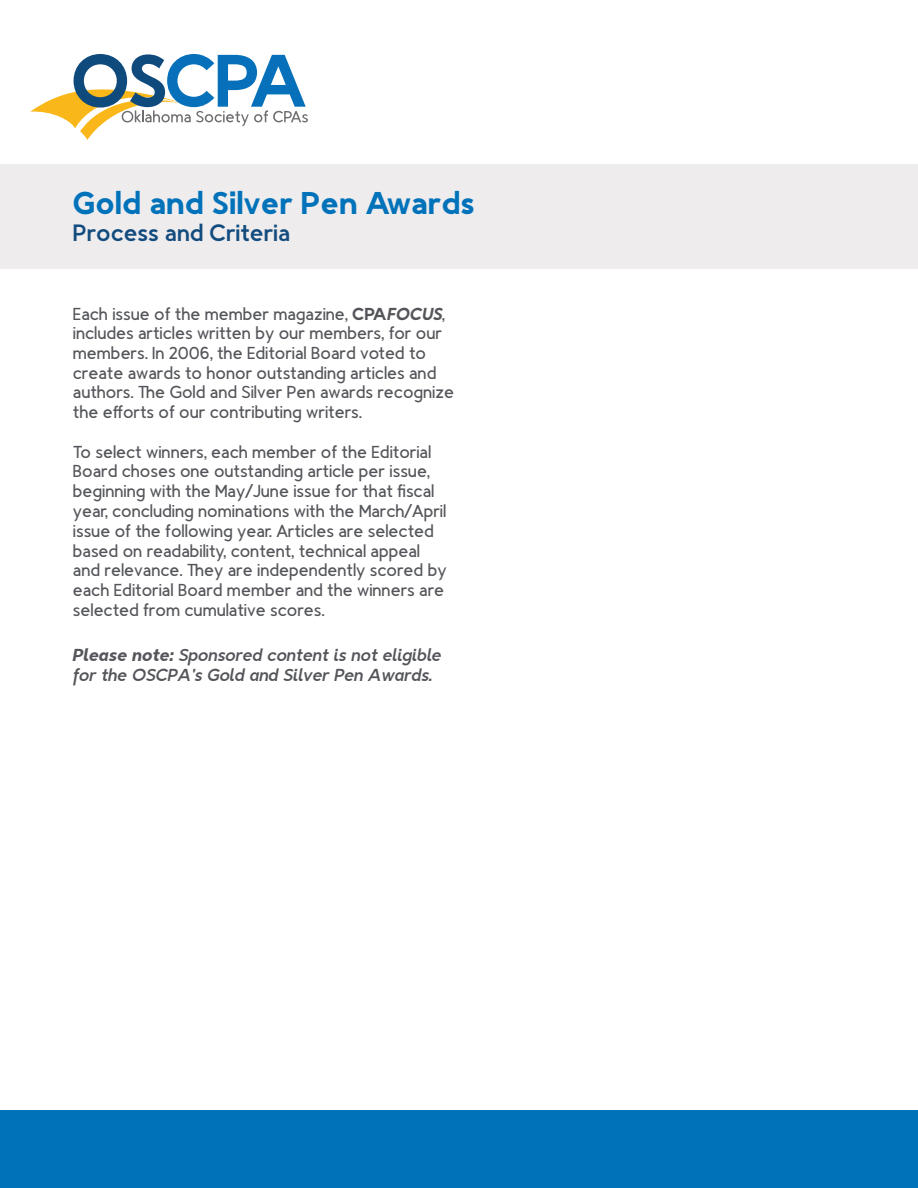
<style>
.page{position:relative;width:918px;height:1188px;background:#fff}
.page>*{position:absolute;margin:0;border:0;box-sizing:border-box;transform-origin:0 0}
.t1{font:700 30px "Triomphe";color:#0072ba}
.t2{font:22.5px "Triomphe";color:#124b7d}
.t3{font:300 16.5px/19.8px "Triomphe";color:#54555a}
.t4{font:italic 16.5px/19.8px "Triomphe";color:#54555a}
.s1{font-weight:700}
.s2{font-weight:700;font-style:italic}
</style>
<div class="page">
<div style="left:0;top:164px;width:918px;height:105px;background:#efecee"></div>
<svg style="left:30px;top:54px;width:278px;height:86px"></svg>
<div style="left:0;top:1110px;width:918px;height:78px;background:#0072ba"></div>
<p class="t1" style="left:73px;top:180px;width:403px">Gold and Silver Pen Awards</p>
<p class="t2" style="left:73px;top:216px;width:219px">Process and Criteria</p>
<p class="t3" style="left:73px;top:303px;width:383px">Each issue of the member magazine, <span class="s1">CPA</span><span class="s2">FOCUS</span>, includes articles written by our members, for our members. In 2006, the Editorial Board voted to create awards to honor outstanding articles and authors. The Gold and Silver Pen awards recognize the efforts of our contributing writers.</p>
<p class="t3" style="left:73px;top:440px;width:375px">To select winners, each member of the Editorial Board choses one outstanding article per issue, beginning with the May/June issue for that fiscal year, concluding nominations with the March/April issue of the following year. Articles are selected based on readability, content, technical appeal and relevance. They are independently scored by each Editorial Board member and the winners are selected from cumulative scores.</p>
<p class="t4" style="left:73px;top:644px;width:370px"><span class="s1">Please note:</span> Sponsored content is not eligible for the OSCPA's Gold and Silver Pen Awards.</p>
</div>
